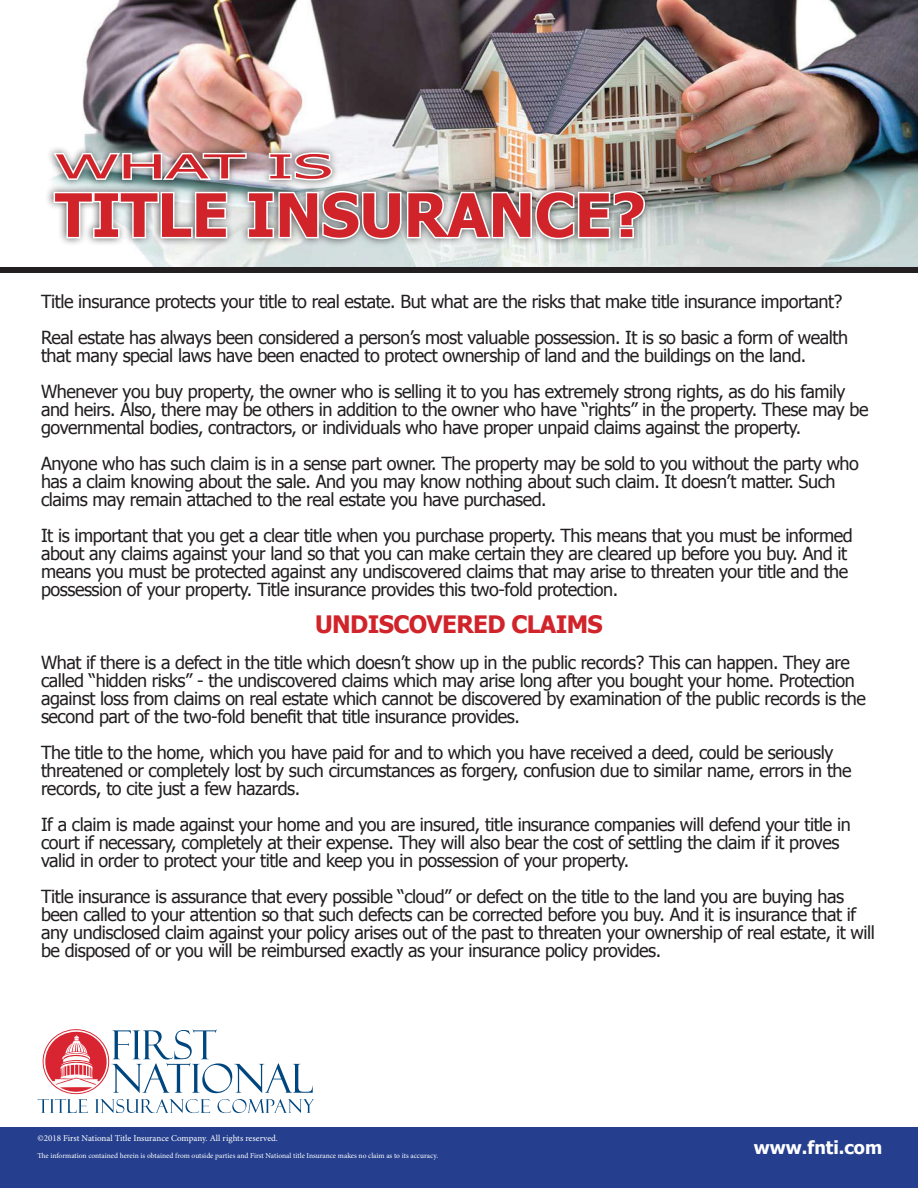
<style>
.page{position:relative;width:918px;height:1188px;background:#fff}
.page>*{position:absolute;margin:0;border:0;box-sizing:border-box;transform-origin:0 0}
.t1{font:700 60px "Tahoma";color:#d1232a}
.t2{font:33px "Tahoma";color:#d1232a;scale:2.13 1}
.t3{font:700 24px "Tahoma";letter-spacing:-.025em;color:#d1232a}
.t4{font:18px/18px "Tahoma";letter-spacing:-.025em;color:#231f20}
.t5{font:700 18px "Tahoma";color:#fff}
.t6{font:9px "Minion Pro";color:#fff}
.t7{font:7.5px "Minion Pro";color:#fff}
</style>
<div class="page">
<img style="left:82px;top:0;width:836px;height:267px">
<div style="left:45px;top:145px;width:608px;height:103px;background:#231f20;opacity:.75"></div>
<img style="left:51px;top:150px;width:197px;height:33px">
<svg style="left:267px;top:151px;width:68px;height:31px"></svg>
<svg style="left:52px;top:190px;width:177px;height:50px"></svg>
<svg style="left:246px;top:189px;width:401px;height:52px"></svg>
<div style="left:0;top:267px;width:918px;height:6px;background:#231f20"></div>
<div style="left:0;top:1128px;width:918px;height:60px;background:#253f8e"></div>
<svg style="left:38px;top:1029px;width:276px;height:84px"></svg>
<h2 class="t2" style="left:55px;top:144px;width:132px">WHAT IS</h2>
<h1 class="t1" style="left:55px;top:173px;width:592px">TITLE INSURANCE?</h1>
<p class="t4" style="left:41px;top:282px;width:809px;line-height:36px">Title insurance protects your title to real estate. But what are the risks that make title insurance important?<br>Real estate has always been considered a person’s most valuable possession. It is so basic a form of wealth</p>
<p class="t4" style="left:41px;top:336px;width:806px;line-height:36px">that many special laws have been enacted to protect ownership of land and the buildings on the land.<br>Whenever you buy property, the owner who is selling it to you has extremely strong rights, as do his family</p>
<p class="t4" style="left:41px;top:399px;width:829px">and heirs. Also, there may be others in addition to the owner who have “rights” in the property. These may be governmental bodies, contractors, or individuals who have proper unpaid claims against the property.</p>
<p class="t4" style="left:41px;top:453px;width:819px">Anyone who has such claim is in a sense part owner. The property may be sold to you without the party who has a claim knowing about the sale. And you may know nothing about such claim. It doesn’t matter. Such claims may remain attached to the real estate you have purchased.</p>
<p class="t4" style="left:41px;top:525px;width:813px">It is important that you get a clear title when you purchase property. This means that you must be informed about any claims against your land so that you can make certain they are cleared up before you buy. And it means you must be protected against any undiscovered claims that may arise to threaten your title and the possession of your property. Title insurance provides this two-fold protection.</p>
<h3 class="t3" style="left:315px;top:607px;width:289px">UNDISCOVERED CLAIMS</h3>
<p class="t4" style="left:41px;top:653px;width:826px">What if there is a defect in the title which doesn’t show up in the public records? This can happen. They are called “hidden risks” - the undiscovered claims which may arise long after you bought your home. Protection against loss from claims on real estate which cannot be discovered by examination of the public records is the second part of the two-fold benefit that title insurance provides.</p>
<p class="t4" style="left:41px;top:743px;width:812px">The title to the home, which you have paid for and to which you have received a deed, could be seriously threatened or completely lost by such circumstances as forgery, confusion due to similar name, errors in the records, to cite just a few hazards.</p>
<p class="t4" style="left:41px;top:815px;width:811px">If a claim is made against your home and you are insured, title insurance companies will defend your title in court if necessary, completely at their expense. They will also bear the cost of settling the claim if it proves valid in order to protect your title and keep you in possession of your property.</p>
<p class="t4" style="left:41px;top:887px;width:835px">Title insurance is assurance that every possible “cloud” or defect on the title to the land you are buying has been called to your attention so that such defects can be corrected before you buy. And it is insurance that if any undisclosed claim against your policy arises out of the past to threaten your ownership of real estate, it will be disposed of or you will be reimbursed exactly as your insurance policy provides.</p>
<p class="t6" style="left:38px;top:1132px;width:242px">©2018 First National Title Insurance Company. All rights reserved.</p>
<p class="t7" style="left:38px;top:1150px;width:402px">The information contained herein is obtained from outside parties and First National title Insurance makes no claim as to its accuracy.</p>
<p class="t5" style="left:754px;top:1135px;width:130px">www.fnti.com</p>
</div>
